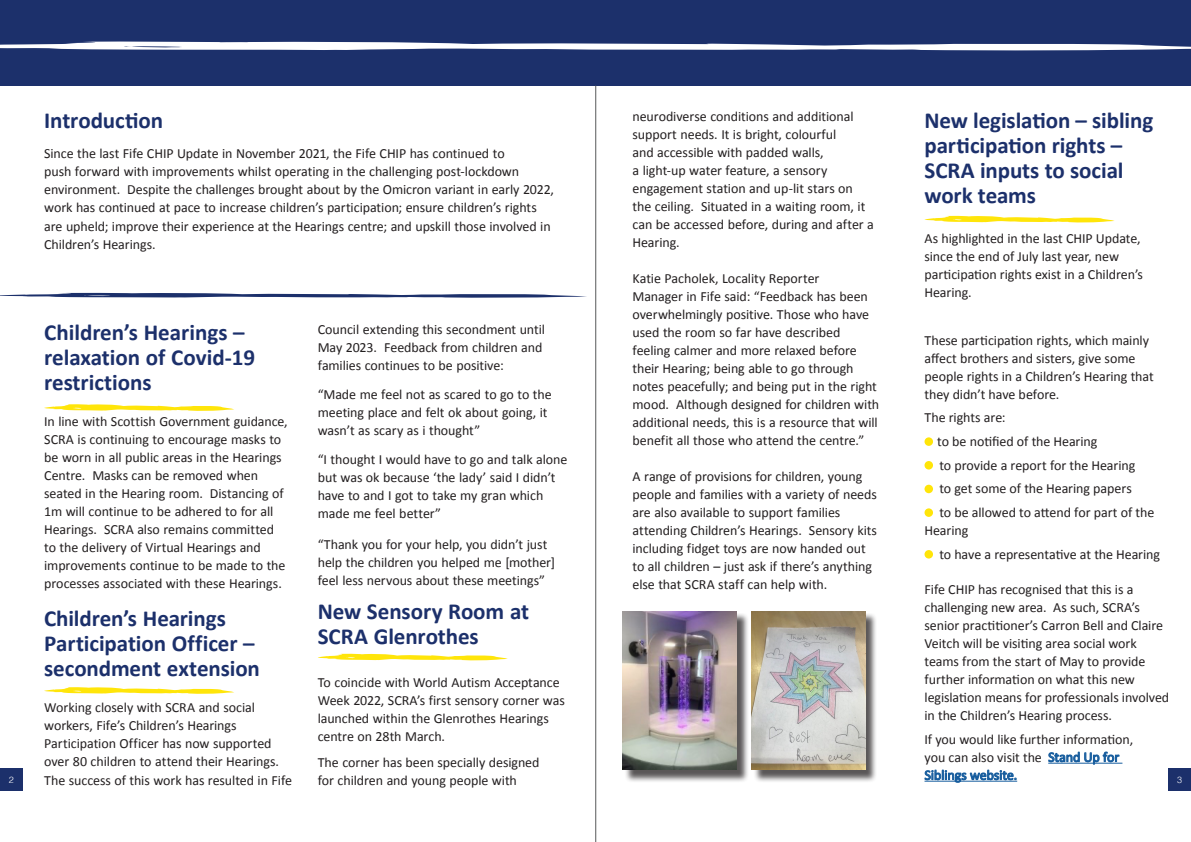
<style>
.page{position:relative;width:1191px;height:842px;background:#fff}
.page>*{position:absolute;margin:0;border:0;box-sizing:border-box;transform-origin:0 0}
._5_Bullet{font:700 23px/25px "Calibri";letter-spacing:-.005em;color:#1c306b}
._5_Bullet-2{font:14px/18px "Calibri";letter-spacing:-.005em;color:#231f20}
.t1{font:300 9px "Helvetica";color:#fff}
.s1{color:#175d9e}
</style>
<div class="page">
<div style="left:0;top:768px;width:23px;height:23px;background:#1c306b"></div>
<div style="left:1168px;top:768px;width:23px;height:23px;background:#1c306b"></div>
<div style="left:293px;top:0;width:302px;height:86px;background:#1c306b"></div>
<div style="left:0;top:0;width:293px;height:86px;background:#1c306b"></div>
<div style="left:897px;top:0;width:294px;height:86px;background:#1c306b"></div>
<div style="left:595px;top:0;width:302px;height:86px;background:#1c306b"></div>
<svg style="left:0;top:41px;width:1191px;height:10px"></svg>
<hr style="left:595px;top:86px;width:1px;height:756px;background:#57585a">
<svg style="left:0;top:293px;width:587px;height:5px"></svg>
<svg style="left:44px;top:404px;width:190px;height:7px"></svg>
<div style="left:624px;top:612px;width:125px;height:170px;background:#231f20;opacity:.75"></div>
<img style="left:623px;top:611px;width:113px;height:159px">
<hr style="left:1048px;top:763px;width:74px;height:1px;background:#175d9e">
<hr style="left:924px;top:781px;width:93px;height:1px;background:#175d9e">
<div style="left:924px;top:461px;width:9px;height:8px;background:#ffe509;border-radius:50%"></div>
<div style="left:924px;top:485px;width:9px;height:8px;background:#ffe509;border-radius:50%"></div>
<div style="left:924px;top:508px;width:9px;height:9px;background:#ffe509;border-radius:50%"></div>
<div style="left:924px;top:550px;width:9px;height:8px;background:#ffe509;border-radius:50%"></div>
<svg style="left:924px;top:216px;width:190px;height:7px"></svg>
<svg style="left:44px;top:687px;width:190px;height:7px"></svg>
<svg style="left:318px;top:653px;width:190px;height:8px"></svg>
<div style="left:924px;top:437px;width:9px;height:9px;background:#ffe509;border-radius:50%"></div>
<div style="left:753px;top:612px;width:124px;height:170px;background:#231f20;opacity:.75"></div>
<img style="left:751px;top:611px;width:114px;height:159px">
<p class="_5_Bullet-2" style="left:632px;top:107px;width:243px">neurodiverse conditions and additional support needs. It is bright, colourful<br>and accessible with padded walls,<br>a light-up water feature, a sensory engagement station and up-lit stars on the ceiling. Situated in a waiting room, it can be accessed before, during and after a Hearing.</p>
<p class="_5_Bullet-2" style="left:632px;top:269px;width:248px">Katie Pacholek, Locality Reporter<br>Manager in Fife said: “Feedback has been overwhelmingly positive. Those who have used the room so far have described feeling calmer and more relaxed before their Hearing; being able to go through notes peacefully; and being put in the right mood. Although designed for children with additional needs, this is a resource that will benefit all those who attend the centre.”</p>
<p class="_5_Bullet-2" style="left:632px;top:467px;width:246px">A range of provisions for children, young people and families with a variety of needs are also available to support families attending Children’s Hearings. Sensory kits including fidget toys are now handed out to all children – just ask if there’s anything else that SCRA staff can help with.</p>
<p class="_5_Bullet" style="left:924px;top:108px;width:230px">New legislation – sibling participation rights –<br>SCRA inputs to social work teams</p>
<p class="_5_Bullet-2" style="left:924px;top:230px;width:220px">As highlighted in the last CHIP Update, since the end of July last year, new participation rights exist in a Children’s<br>Hearing.</p>
<p class="_5_Bullet-2" style="left:924px;top:331px;width:231px">These participation rights, which mainly affect brothers and sisters, give some people rights in a Children’s Hearing that they didn’t have before.</p>
<p class="_5_Bullet-2" style="left:924px;top:409px;width:83px">The rights are:</p>
<p class="_5_Bullet-2" style="left:937px;top:432px;width:162px">to be notified of the Hearing</p>
<p class="_5_Bullet-2" style="left:939px;top:456px;width:197px">to provide a report for the Hearing</p>
<p class="_5_Bullet-2" style="left:939px;top:480px;width:194px">to get some of the Hearing papers</p>
<p class="_5_Bullet-2" style="left:924px;top:503px;width:231px;text-indent:15px">to be allowed to attend for part of the<br>Hearing</p>
<p class="_5_Bullet-2" style="left:939px;top:545px;width:222px">to have a representative at the Hearing</p>
<p class="_5_Bullet-2" style="left:924px;top:580px;width:246px">Fife CHIP has recognised that this is a challenging new area. As such, SCRA’s senior practitioner’s Carron Bell and Claire Veitch will be visiting area social work teams from the start of May to provide further information on what this new legislation means for professionals involved in the Children’s Hearing process.</p>
<p class="_5_Bullet-2" style="left:924px;top:730px;width:210px">If you would like further information, you can also visit the <span class="s1">Stand Up for<br>Siblings website.</span></p>
<p class="_5_Bullet" style="left:44px;top:108px;width:120px">Introduction</p>
<p class="_5_Bullet-2" style="left:44px;top:145px;width:511px">Since the last Fife CHIP Update in November 2021, the Fife CHIP has continued to<br>push forward with improvements whilst operating in the challenging post-lockdown environment. Despite the challenges brought about by the Omicron variant in early 2022, work has continued at pace to increase children’s participation; ensure children’s rights are upheld; improve their experience at the Hearings centre; and upskill those involved in Children’s Hearings.</p>
<p class="_5_Bullet-2" style="left:318px;top:320px;width:229px">Council extending this secondment until<br>May 2023. Feedback from children and families continues to be positive:</p>
<p class="_5_Bullet-2" style="left:318px;top:385px;width:235px">“Made me feel not as scared to go to the meeting place and felt ok about going, it wasn’t as scary as i thought”</p>
<p class="_5_Bullet-2" style="left:318px;top:450px;width:251px">“I thought I would have to go and talk alone but was ok because ‘the lady’ said I didn’t have to and I got to take my gran which made me feel better”</p>
<p class="_5_Bullet-2" style="left:318px;top:535px;width:239px">“Thank you for your help, you didn’t just help the children you helped me [mother] feel less nervous about these meetings”</p>
<p class="_5_Bullet" style="left:318px;top:599px;width:213px">New Sensory Room at<br>SCRA Glenrothes</p>
<p class="_5_Bullet-2" style="left:318px;top:673px;width:249px">To coincide with World Autism Acceptance Week 2022, SCRA’s first sensory corner was launched within the Glenrothes Hearings centre on 28th March.</p>
<p class="_5_Bullet-2" style="left:318px;top:753px;width:223px">The corner has been specially designed</p>
<p class="_5_Bullet-2" style="left:318px;top:771px;width:201px">for children and young people with</p>
<p class="_5_Bullet" style="left:44px;top:320px;width:212px">Children’s Hearings – relaxation of Covid-19 restrictions</p>
<p class="_5_Bullet-2" style="left:44px;top:413px;width:245px">In line with Scottish Government guidance, SCRA is continuing to encourage masks to be worn in all public areas in the Hearings Centre. Masks can be removed when seated in the Hearing room. Distancing of 1m will continue to be adhered to for all Hearings. SCRA also remains committed to the delivery of Virtual Hearings and improvements continue to be made to the processes associated with these Hearings.</p>
<p class="_5_Bullet" style="left:44px;top:606px;width:217px">Children’s Hearings<br>Participation Officer – secondment extension</p>
<p class="_5_Bullet-2" style="left:44px;top:699px;width:249px">Working closely with SCRA and social workers, Fife’s Children’s Hearings Participation Officer has now supported over 80 children to attend their Hearings.<br>The success of this work has resulted in Fife</p>
<p class="t1" style="left:9px;top:772px;width:7px">2</p>
<p class="t1" style="left:1177px;top:772px;width:7px">3</p>
</div>
